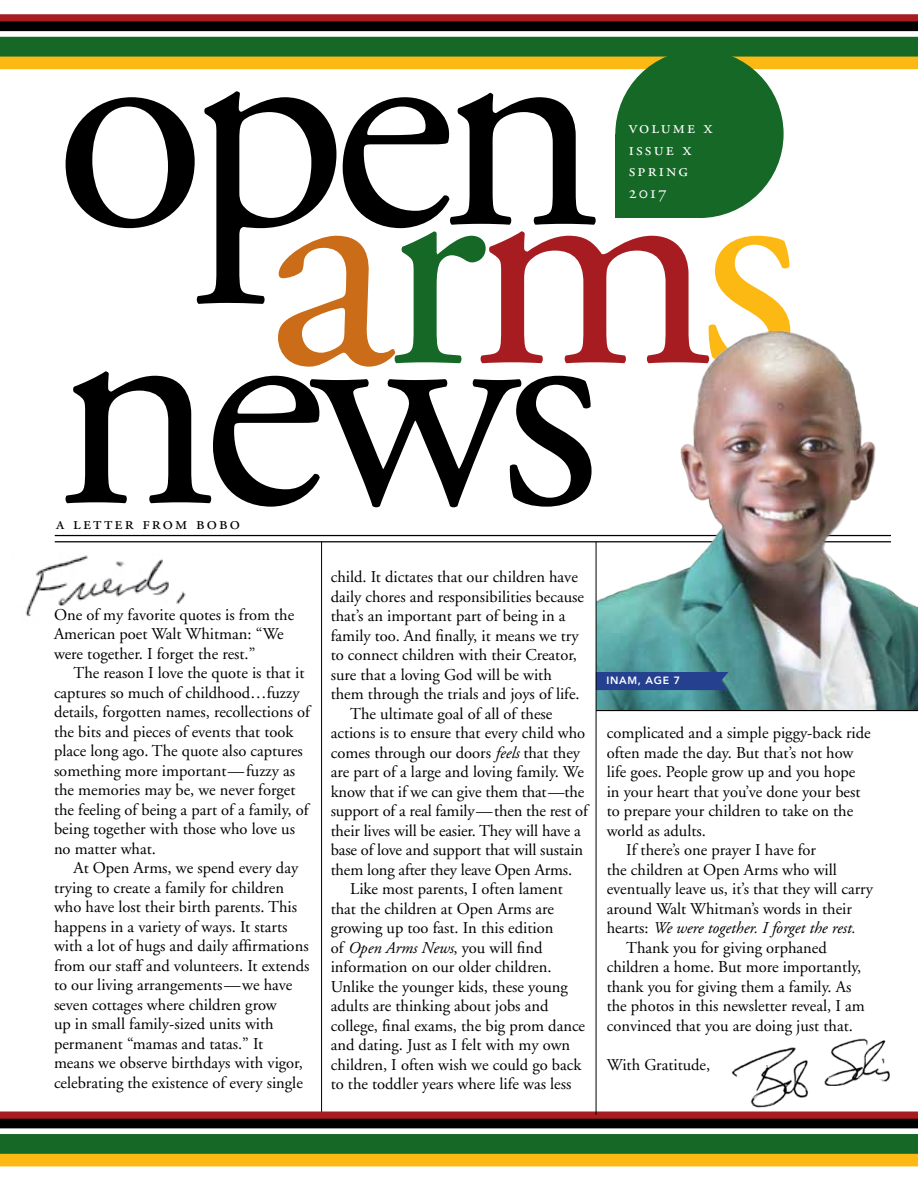
<style>
.page{position:relative;width:918px;height:1188px;background:#fff}
.page>*{position:absolute;margin:0;border:0;box-sizing:border-box;transform-origin:0 0}
.t1{font:310.35px "Adobe Garamond";letter-spacing:-.05em;color:#000}
.t2{font:18px/21.6px "Adobe Garamond Exp";letter-spacing:.12em;color:#fff}
.t3{font:18px "Adobe Garamond Exp";letter-spacing:.12em;color:#000}
.t4{font:16.5px/19.5px "Adobe Garamond";color:#000}
.t5{font:italic 16.5px "Adobe Garamond";color:#000}
.t6{font:800 10.5px "Avenir";color:#fff}
.s1{color:#ca6c18}
.s2{color:#166827}
.s3{color:#a71c20}
.s4{color:#fdb913}
.s5{font-style:italic}
.s6{font-style:normal}
</style>
<div class="page">
<img style="left:728px;top:1038px;width:173px;height:74px">
<img style="left:25px;top:541px;width:198px;height:76px">
<hr style="left:55px;top:535px;width:836px;height:1px;background:#000">
<hr style="left:55px;top:541px;width:836px;height:1px;background:#000">
<hr style="left:321px;top:542px;width:1px;height:601px;background:#000">
<div style="left:0;top:14px;width:918px;height:11px;background:#a71c20"></div>
<svg style="left:0;top:21px;width:918px;height:52px;background:#718041"></svg>
<div style="left:615px;top:50px;width:169px;height:168px;background:#166827;border-radius:50%"></div>
<div style="left:615px;top:134px;width:84px;height:84px;background:#166827"></div>
<hr style="left:596px;top:710px;width:322px;height:1px;background:#000">
<svg style="left:0;top:1112px;width:918px;height:7px;background:#a01a1e"></svg>
<svg style="left:0;top:1119px;width:918px;height:47px;background:#697a33"></svg>
<img style="left:596px;top:330px;width:322px;height:380px">
<div style="left:597px;top:672px;width:132px;height:18px;background:#25408f"></div>
<hr style="left:596px;top:542px;width:1px;height:573px;background:#000">
<h1 class="t1" style="left:55px;top:-40px;width:746px">open<span class="s1">a</span><span class="s2">r</span><span class="s3">m</span><span class="s4">s</span></h1>
<p class="t2" style="left:629px;top:118px;width:85px">volume x issue x spring<br>2017</p>
<h1 class="t1" style="left:55px;top:238px;width:548px">news</h1>
<p class="t3" style="left:56px;top:516px;width:185px">a letter from bobo</p>
<p class="t4" style="left:54px;top:605px;width:242px">One of my favorite quotes is from the<br>American poet Walt Whitman: “We were together. I forget the rest.”</p>
<p class="t4" style="left:54px;top:664px;width:258px;text-indent:20px">The reason I love the quote is that it captures so much of childhood…fuzzy details, forgotten names, recollections of the bits and pieces of events that took place long ago. The quote also captures something more important—fuzzy as the memories may be, we never forget the feeling of being a part of a family, of being together with those who love us no matter what.</p>
<p class="t4" style="left:54px;top:859px;width:257px;text-indent:20px">At Open Arms, we spend every day trying to create a family for children who have lost their birth parents. This happens in a variety of ways. It starts with a lot of hugs and daily affirmations from our staff and volunteers. It extends to our living arrangements—we have seven cottages where children grow<br>up in small family-sized units with permanent “mamas and tatas.” It<br>means we observe birthdays with vigor, celebrating the existence of every single</p>
<p class="t4" style="left:331px;top:568px;width:249px">child. It dictates that our children have</p>
<p class="t4" style="left:331px;top:587px;width:255px">daily chores and responsibilities because</p>
<p class="t4" style="left:331px;top:607px;width:236px">that’s an important part of being in a</p>
<p class="t4" style="left:331px;top:626px;width:250px">family too. And finally, it means we try</p>
<p class="t4" style="left:331px;top:646px;width:248px">to connect children with their Creator,</p>
<p class="t4" style="left:331px;top:665px;width:223px">sure that a loving God will be with</p>
<p class="t4" style="left:331px;top:685px;width:251px">them through the trials and joys of life.</p>
<p class="t4" style="left:350px;top:704px;width:204px">The ultimate goal of all of these</p>
<p class="t4" style="left:331px;top:724px;width:256px">actions is to ensure that every child who</p>
<p class="t4" style="left:331px;top:743px;width:251px">comes through our doors <span class="s5">feels</span> that they</p>
<p class="t4" style="left:331px;top:763px;width:255px">are part of a large and loving family. We</p>
<p class="t4" style="left:331px;top:782px;width:255px">know that if we can give them that—the</p>
<p class="t4" style="left:331px;top:802px;width:259px">support of a real family—then the rest of</p>
<p class="t4" style="left:331px;top:821px;width:251px">their lives will be easier. They will have a</p>
<p class="t4" style="left:331px;top:841px;width:254px">base of love and support that will sustain</p>
<p class="t4" style="left:331px;top:860px;width:243px">them long after they leave Open Arms.</p>
<p class="t4" style="left:350px;top:880px;width:214px">Like most parents, I often lament</p>
<p class="t4" style="left:331px;top:899px;width:225px">that the children at Open Arms are</p>
<p class="t4" style="left:331px;top:919px;width:224px">growing up too fast. In this edition</p>
<p class="t4" style="left:331px;top:938px;width:213px">of <span class="s5">Open Arms News</span>, you will find</p>
<p class="t4" style="left:331px;top:958px;width:222px">information on our older children.</p>
<p class="t4" style="left:331px;top:977px;width:239px">Unlike the younger kids, these young</p>
<p class="t4" style="left:331px;top:997px;width:219px">adults are thinking about jobs and</p>
<p class="t4" style="left:331px;top:1016px;width:256px">college, final exams, the big prom dance</p>
<p class="t4" style="left:331px;top:1036px;width:241px">and dating. Just as I felt with my own</p>
<p class="t4" style="left:331px;top:1055px;width:252px">children, I often wish we could go back</p>
<p class="t4" style="left:331px;top:1075px;width:242px">to the toddler years where life was less</p>
<p class="t6" style="left:606px;top:675px;width:14px">INAM</p>
<p class="t6" style="left:638px;top:675px;width:44px">, AGE 7</p>
<p class="t4" style="left:607px;top:724px;width:266px">complicated and a simple piggy-back ride</p>
<p class="t4" style="left:607px;top:743px;width:248px">often made the day. But that’s not how</p>
<p class="t4" style="left:607px;top:763px;width:250px">life goes. People grow up and you hope</p>
<p class="t4" style="left:607px;top:782px;width:255px">in your heart that you’ve done your best</p>
<p class="t4" style="left:607px;top:802px;width:248px">to prepare your children to take on the</p>
<p class="t4" style="left:607px;top:821px;width:101px">world as adults.</p>
<p class="t4" style="left:626px;top:841px;width:191px">If there’s one prayer I have for</p>
<p class="t4" style="left:607px;top:860px;width:232px">the children at Open Arms who will</p>
<p class="t4" style="left:607px;top:880px;width:268px">eventually leave us, it’s that they will carry</p>
<p class="t4" style="left:607px;top:899px;width:247px">around Walt Whitman’s words in their</p>
<p class="t5" style="left:607px;top:919px;width:250px"><span class="s6">hearts:</span> We were together. I forget the rest.</p>
<p class="t4" style="left:626px;top:938px;width:202px">Thank you for giving orphaned</p>
<p class="t4" style="left:607px;top:958px;width:256px">children a home. But more importantly,</p>
<p class="t4" style="left:607px;top:977px;width:246px">thank you for giving them a family. As</p>
<p class="t4" style="left:607px;top:997px;width:260px">the photos in this newsletter reveal, I am</p>
<p class="t4" style="left:607px;top:1016px;width:248px">convinced that you are doing just that.</p>
<p class="t4" style="left:607px;top:1055px;width:105px">With Gratitude,</p>
</div>
